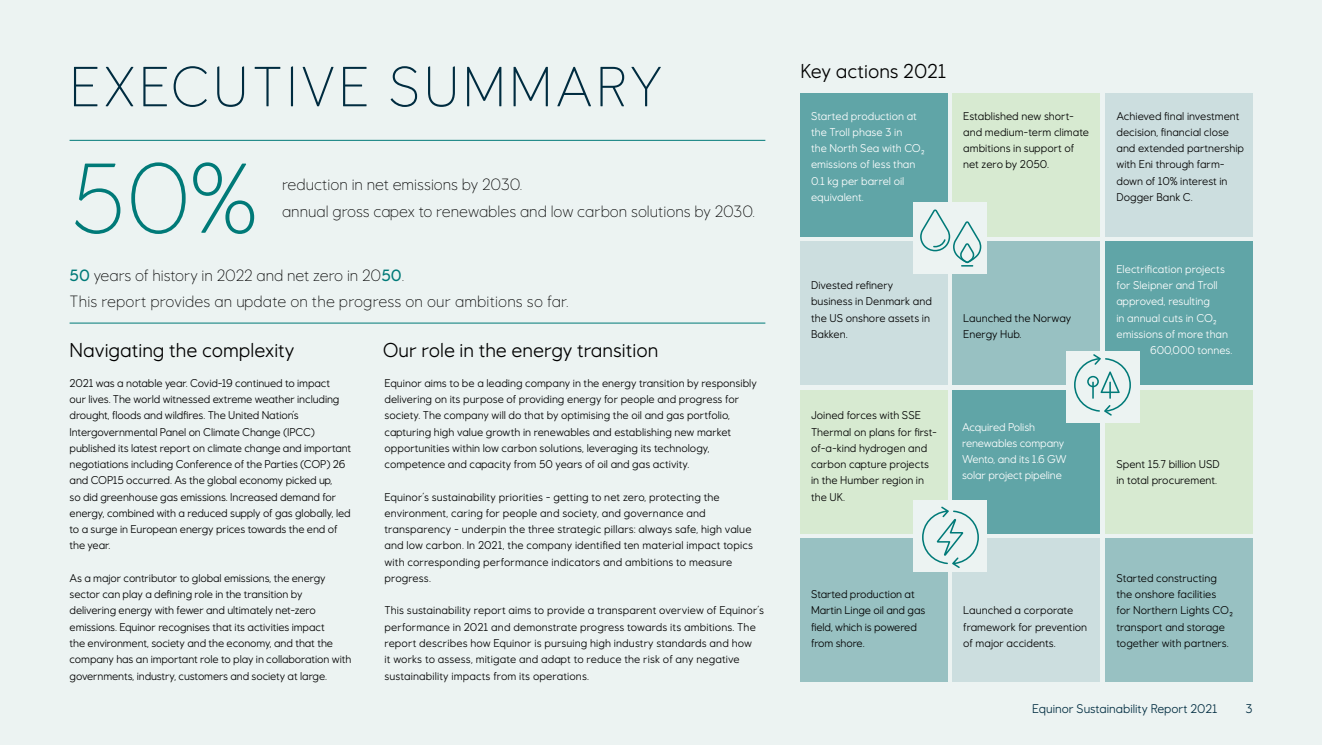
<style>
.page{position:relative;width:1322px;height:745px;background:#fff}
.page>*{position:absolute;margin:0;border:0;box-sizing:border-box;transform-origin:0 0}
.Body_copy{font:300 98.75px "Equinor";color:#007a78}
.Level_1_heading_LIGH{font:300 56.25px "Equinor";letter-spacing:.06em;color:#002c40}
.Level_3_heading_REGU{font:20px "Equinor";color:#000}
.Body_copy-2{font:300 16.25px "Equinor";color:#000}
.Page_number_reg_10_1{font:12.5px "Equinor";color:#002c40}
.Body-copy_REGULAR_9{font:11.25px/16.2px "Equinor";letter-spacing:-.01em;color:#000}
.Body_copy-3{font:11.25px/16.2px "Equinor";color:#000}
.Body-copy_REGULAR_9-2{font:11.25px/16.2px "Equinor";letter-spacing:.01em;color:#000}
.Body_copy-4{font:11.25px/16.2px "Equinor";color:#fff}
.s1{font-weight:500;color:#007a78}
</style>
<div class="page">
<div style="left:0;top:0;width:1322px;height:744px;background:#ecf3f2"></div>
<hr style="left:70px;top:322px;width:695px;height:1px;background:#007a78">
<hr style="left:70px;top:140px;width:695px;height:1px;background:#007a78">
<div style="left:800px;top:538px;width:147px;height:143px;background:#98c1c2"></div>
<div style="left:952px;top:538px;width:148px;height:143px;background:#ccdedf"></div>
<div style="left:1105px;top:538px;width:147px;height:143px;background:#98c1c2"></div>
<div style="left:800px;top:93px;width:147px;height:143px;background:#60a5a7"></div>
<div style="left:952px;top:93px;width:148px;height:143px;background:#d7ead1"></div>
<div style="left:1105px;top:93px;width:147px;height:143px;background:#ccdedf"></div>
<div style="left:800px;top:241px;width:147px;height:143px;background:#ccdedf"></div>
<div style="left:952px;top:241px;width:148px;height:143px;background:#98c1c2"></div>
<div style="left:1105px;top:241px;width:147px;height:143px;background:#60a5a7"></div>
<div style="left:800px;top:389px;width:147px;height:144px;background:#d7ead1"></div>
<div style="left:952px;top:389px;width:148px;height:144px;background:#60a5a7"></div>
<div style="left:1105px;top:389px;width:147px;height:144px;background:#d7ead1"></div>
<div style="left:913px;top:201px;width:74px;height:72px;background:#ecf3f2"></div>
<div style="left:913px;top:499px;width:74px;height:72px;background:#ecf3f2"></div>
<div style="left:1066px;top:350px;width:73px;height:72px;background:#ecf3f2"></div>
<svg style="left:920px;top:209px;width:61px;height:57px"></svg>
<svg style="left:1074px;top:354px;width:57px;height:61px"></svg>
<svg style="left:922px;top:506px;width:57px;height:61px"></svg>
<p class="Level_1_heading_LIGH" style="left:70px;top:54px;width:595px">EXECUTIVE SUMMARY</p>
<p class="Body_copy" style="left:70px;top:140px;width:190px">50%</p>
<p class="Body_copy-2" style="left:282px;top:175px;width:242px">reduction in net emissions by 2030.</p>
<p class="Body_copy-2" style="left:282px;top:202px;width:474px">annual gross capex to renewables and low carbon solutions by 2030.</p>
<p class="Body_copy-2" style="left:70px;top:265px;width:336px"><span class="s1">50</span> years of history in 2022 and net zero in 20<span class="s1">50</span>.</p>
<p class="Body_copy-2" style="left:70px;top:292px;width:500px">This report provides an update on the progress on our ambitions so far.</p>
<p class="Level_3_heading_REGU" style="left:70px;top:337px;width:226px">Navigating the complexity</p>
<p class="Level_3_heading_REGU" style="left:383px;top:337px;width:277px">Our role in the energy transition</p>
<p class="Body-copy_REGULAR_9" style="left:70px;top:374px;width:283px">2021 was a notable year. Covid-19 continued to impact<br>our lives. The world witnessed extreme weather including drought, floods and wildfires. The United Nation’s Intergovernmental Panel on Climate Change (IPCC) published its latest report on climate change and important negotiations including Conference of the Parties (COP) 26 and COP15 occurred. As the global economy picked up,<br>so did greenhouse gas emissions. Increased demand for energy, combined with a reduced supply of gas globally, led to a surge in European energy prices towards the end of the year.</p>
<p class="Body-copy_REGULAR_9" style="left:70px;top:569px;width:283px">As a major contributor to global emissions, the energy sector can play a defining role in the transition by delivering energy with fewer and ultimately net-zero emissions. Equinor recognises that its activities impact<br>the environment, society and the economy, and that the company has an important role to play in collaboration with governments, industry, customers and society at large.</p>
<p class="Body-copy_REGULAR_9" style="left:384px;top:374px;width:374px">Equinor aims to be a leading company in the energy transition by responsibly delivering on its purpose of providing energy for people and progress for society. The company will do that by optimising the oil and gas portfolio, capturing high value growth in renewables and establishing new market opportunities within low carbon solutions, leveraging its technology, competence and capacity from 50 years of oil and gas activity.</p>
<p class="Body-copy_REGULAR_9-2" style="left:384px;top:488px;width:370px">Equinor’s sustainability priorities - getting to net zero, protecting the environment, caring for people and society, and governance and transparency - underpin the three strategic pillars: always safe, high value and low carbon. In 2021, the company identified ten material impact topics with corresponding performance indicators and ambitions to measure progress.</p>
<p class="Body-copy_REGULAR_9-2" style="left:384px;top:602px;width:381px">This sustainability report aims to provide a transparent overview of Equinor’s performance in 2021 and demonstrate progress towards its ambitions. The report describes how Equinor is pursuing high industry standards and how<br>it works to assess, mitigate and adapt to reduce the risk of any negative sustainability impacts from its operations.</p>
<p class="Level_3_heading_REGU" style="left:800px;top:59px;width:148px">Key actions 2021</p>
<p class="Body_copy-4" style="left:811px;top:107px;width:115px">Started production at the Troll phase 3 in<br>the North Sea with CO₂ emissions of less than<br>0.1 kg per barrel oil equivalent.</p>
<p class="Body_copy-3" style="left:963px;top:107px;width:127px">Established new short&shy;and medium-term climate ambitions in support of net zero by 2050.</p>
<p class="Body_copy-3" style="left:811px;top:277px;width:122px">Divested refinery business in Denmark and the US onshore assets in<br>Bakken.</p>
<p class="Body_copy-3" style="left:963px;top:309px;width:109px">Launched the Norway<br>Energy Hub.</p>
<p class="Body_copy-3" style="left:811px;top:407px;width:127px">Joined forces with SSE<br>Thermal on plans for first&shy;of-a-kind hydrogen and carbon capture projects in the Humber region in the UK.</p>
<p class="Body_copy-4" style="left:962px;top:418px;width:106px">Acquired Polish renewables company<br>Wento, and its 1.6 GW solar project pipeline</p>
<p class="Body_copy-3" style="left:1116px;top:107px;width:129px">Achieved final investment decision, financial close and extended partnership with Eni through farm&shy;down of 10% interest in<br>Dogger Bank C.</p>
<p class="Body_copy-4" style="left:1116px;top:260px;width:110px">Electrification projects</p>
<p class="Body_copy-4" style="left:1116px;top:277px;width:103px">for Sleipner and Troll</p>
<p class="Body_copy-4" style="left:1116px;top:293px;width:95px">approved, resulting</p>
<p class="Body_copy-4" style="left:1116px;top:309px;width:102px">in annual cuts in CO₂</p>
<p class="Body_copy-4" style="left:1116px;top:325px;width:113px">emissions of more than</p>
<p class="Body_copy-4" style="left:1150px;top:342px;width:84px">600,000 tonnes.</p>
<p class="Body_copy-3" style="left:1116px;top:455px;width:105px">Spent 15.7 billion USD in total procurement.</p>
<p class="Body_copy-3" style="left:811px;top:585px;width:116px">Started production at<br>Martin Linge oil and gas field, which is powered from shore.</p>
<p class="Body_copy-3" style="left:963px;top:602px;width:125px">Launched a corporate framework for prevention of major accidents.</p>
<p class="Body_copy-3" style="left:1116px;top:569px;width:118px">Started constructing the onshore facilities for Northern Lights CO₂ transport and storage together with partners.</p>
<p class="Page_number_reg_10_1" style="left:1032px;top:700px;width:187px">Equinor Sustainability Report 2021</p>
<p class="Page_number_reg_10_1" style="left:1245px;top:700px;width:9px">3</p>
</div>
